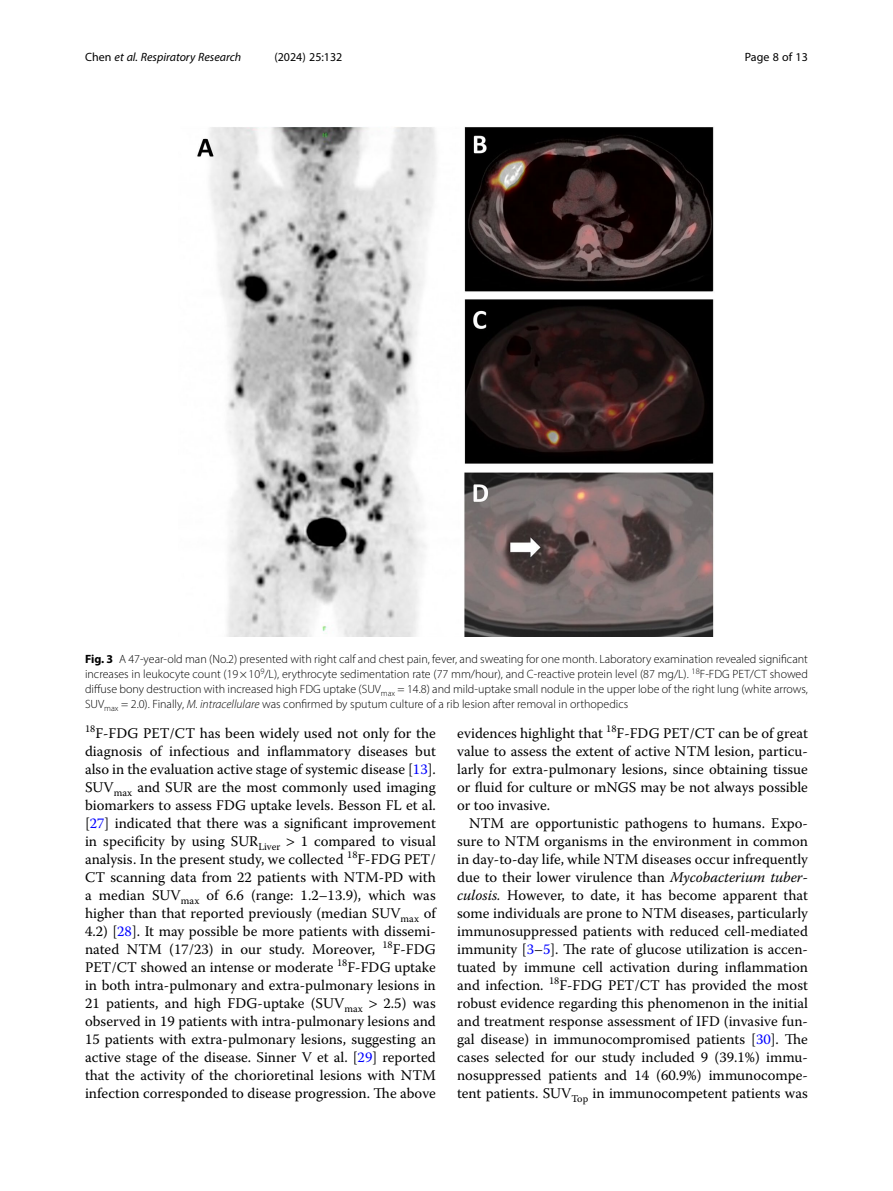
<style>
.page{position:relative;width:893px;height:1191px;background:#fff}
.page>*{position:absolute;margin:0;border:0;box-sizing:border-box;transform-origin:0 0}
.Body_Text_Indent{font:14.7px/18px "Warnock Pro";color:#000;text-align:justify}
.Figure_Caption{font:300 12px/15px "Myriad Pro";color:#000;text-align:justify}
.t1{font:italic 12px "Myriad Pro";color:#000}
.t2{font:12px "Myriad Pro";color:#000}
.s1{font-style:normal}
.s2{font-weight:700}
.s3{font-style:italic}
.s4{color:#00f}
</style>
<div class="page">
<img style="left:197px;top:127px;width:517px;height:509px">
<p class="t1" style="left:85px;top:50px;width:158px"><span class="s1">Chen</span> et al. Respiratory Research</p>
<p class="t2" style="left:274px;top:50px;width:70px">(2024) 25:132</p>
<p class="t2" style="left:745px;top:50px;width:65px">Page 8 of 13</p>
<p class="Figure_Caption" style="left:85px;top:652px;width:724px"><span class="s2">Fig. 3</span> A 47-year-old man (No.2) presented with right calf and chest pain, fever, and sweating for one month. Laboratory examination revealed significant increases in leukocyte count (19×10<sup>9</sup>/L), erythrocyte sedimentation rate (77 mm/hour), and C-reactive protein level (87 mg/L). <sup>18</sup>F-FDG PET/CT showed diffuse bony destruction with increased high FDG uptake (SUV<sub>max</sub> = 14.8) and mild-uptake small nodule in the upper lobe of the right lung (white arrows, SUV<sub>max</sub> = 2.0). Finally, <span class="s3">M. intracellulare</span> was confirmed by sputum culture of a rib lesion after removal in orthopedics</p>
<p class="Body_Text_Indent" style="left:85px;top:724px;width:352px"><sup>18</sup>F-FDG PET/CT has been widely used not only for the diagnosis of infectious and inflammatory diseases but also in the evaluation active stage of systemic disease [<span class="s4">13</span>].<br>SUV<sub>max</sub> and SUR are the most commonly used imaging biomarkers to assess FDG uptake levels. Besson FL et al. [<span class="s4">27</span>] indicated that there was a significant improvement in specificity by using SUR<sub>Liver</sub></p>
<p class="Body_Text_Indent" style="left:85px;top:832px;width:352px;text-indent:216px">1 compared to visual analysis. In the present study, we collected <sup>18</sup>F-FDG PET/ CT scanning data from 22 patients with NTM-PD with a median SUV<sub>max</sub> of 6.6 (range: 1.2–13.9), which was higher than that reported previously (median SUV<sub>max</sub> of 4.2) [<span class="s4">28</span>]. It may possible be more patients with dissemi&shy;nated NTM (17/23) in our study. Moreover, <sup>18</sup>F-FDG PET/CT showed an intense or moderate <sup>18</sup>F-FDG uptake in both intra-pulmonary and extra-pulmonary lesions in 21 patients, and high FDG-uptake (SUV<sub>max</sub></p>
<p class="Body_Text_Indent" style="left:85px;top:994px;width:352px;text-indent:298px">2.5) was observed in 19 patients with intra-pulmonary lesions and 15 patients with extra-pulmonary lesions, suggesting an active stage of the disease. Sinner V et al. [<span class="s4">29</span>] reported that the activity of the chorioretinal lesions with NTM infection corresponded to disease progression. The above</p>
<p class="Body_Text_Indent" style="left:457px;top:724px;width:352px">evidences highlight that <sup>18</sup>F-FDG PET/CT can be of great value to assess the extent of active NTM lesion, particu&shy;larly for extra-pulmonary lesions, since obtaining tissue or fluid for culture or mNGS may be not always possible or too invasive.</p>
<p class="Body_Text_Indent" style="left:457px;top:814px;width:352px;text-indent:12px">NTM are opportunistic pathogens to humans. Expo&shy;sure to NTM organisms in the environment in common in day-to-day life, while NTM diseases occur infrequently due to their lower virulence than <span class="s3">Mycobacterium tuber&shy;culosis.</span> However, to date, it has become apparent that some individuals are prone to NTM diseases, particularly immunosuppressed patients with reduced cell-mediated immunity [<span class="s4">3</span>–<span class="s4">5</span>]. The rate of glucose utilization is accen&shy;tuated by immune cell activation during inflammation and infection. <sup>18</sup>F-FDG PET/CT has provided the most robust evidence regarding this phenomenon in the initial and treatment response assessment of IFD (invasive fun&shy;gal disease) in immunocompromised patients [<span class="s4">30</span>]. The cases selected for our study included 9 (39.1%) immu&shy;nosuppressed patients and 14 (60.9%) immunocompe&shy;tent patients. SUV<sub>Top</sub> in immunocompetent patients was</p>
</div>
